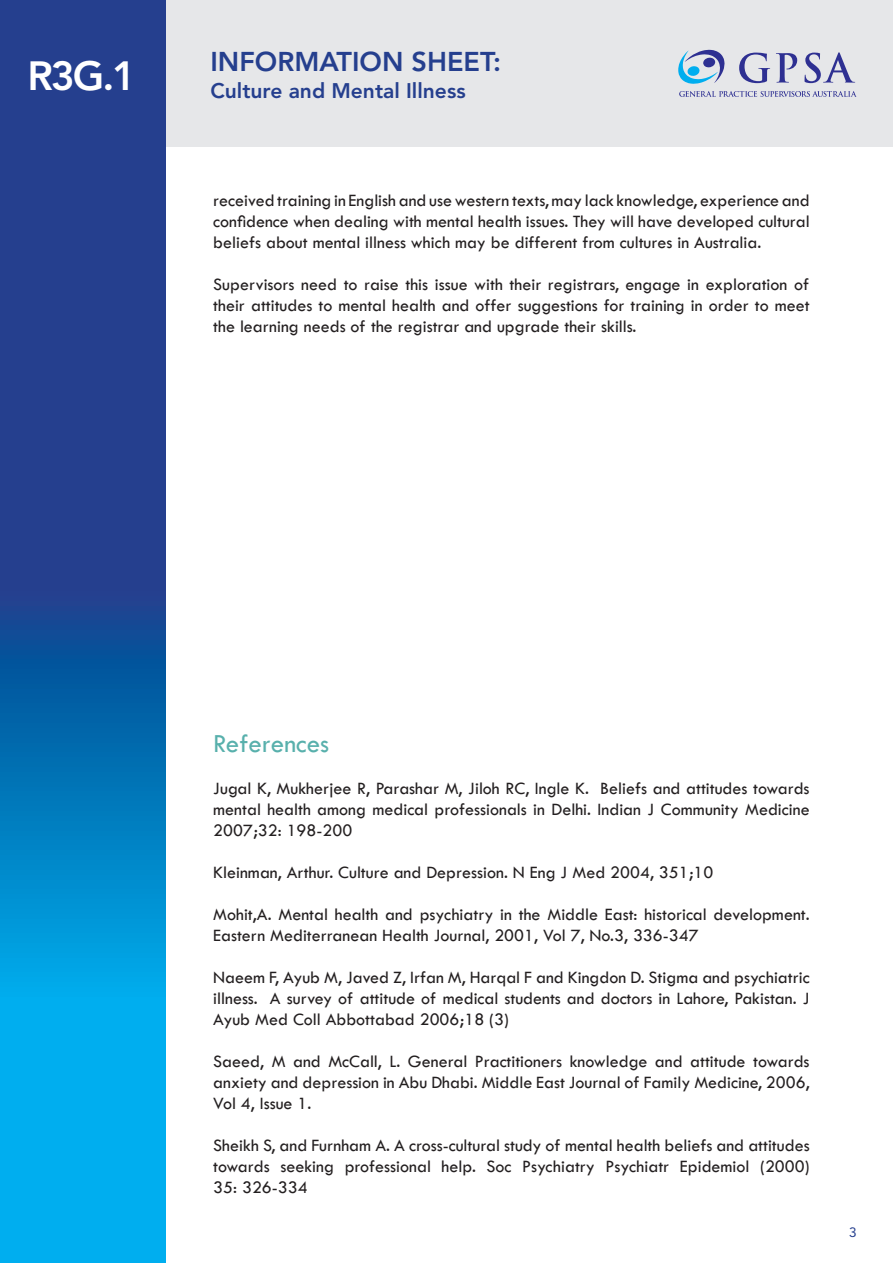
<style>
.page{position:relative;width:893px;height:1263px;background:#fff}
.page>*{position:absolute;margin:0;border:0;box-sizing:border-box;transform-origin:0 0}
.t1{font:800 40.5px "Avenir";color:#fff}
.t2{font:800 27px "Avenir";color:#253f8e}
.t3{font:500 27px "Tw Cen";color:#58b0ac}
.t4{font:800 21px "Avenir";color:#253f8e}
.t5{font:500 18px/21px "Tw Cen";color:#231f20;text-align:justify}
.t6{font:13.5px "Avenir";color:#253f8e}
</style>
<div class="page">
<div style="left:152px;top:0;width:741px;height:147px;background:#e6e7e9"></div>
<svg style="left:0;top:0;width:166px;height:1263px;background:#1268b0"></svg>
<svg style="left:678px;top:50px;width:47px;height:34px"></svg>
<svg style="left:679px;top:91px;width:178px;height:6px"></svg>
<svg style="left:739px;top:53px;width:31px;height:30px"></svg>
<svg style="left:776px;top:53px;width:21px;height:30px"></svg>
<svg style="left:804px;top:52px;width:51px;height:31px"></svg>
<h1 class="t1" style="left:27px;top:52px;width:110px">R3G.1</h1>
<h2 class="t2" style="left:210px;top:46px;width:292px">INFORMATION SHEET:</h2>
<p class="t4" style="left:210px;top:78px;width:257px">Culture and Mental Illness</p>
<p class="t5" style="left:213px;top:190px;width:598px">received training in English and use western texts, may lack knowledge, experience and confidence when dealing with mental health issues. they will have developed cultural beliefs about mental illness which may be different from cultures in Australia.</p>
<p class="t5" style="left:213px;top:274px;width:598px">Supervisors need to raise this issue with their registrars, engage in exploration of their attitudes to mental health and offer suggestions for training in order to meet the learning needs of the registrar and upgrade their skills.</p>
<h2 class="t3" style="left:213px;top:727px;width:117px">References</h2>
<p class="t5" style="left:213px;top:778px;width:598px">Jugal K, Mukherjee R, Parashar M, Jiloh RC, Ingle K. Beliefs and attitudes towards mental health among medical professionals in Delhi. Indian J Community Medicine 2007;32: 198-200</p>
<p class="t5" style="left:213px;top:862px;width:502px">Kleinman, Arthur. Culture and Depression. N Eng J Med 2004, 351;10</p>
<p class="t5" style="left:213px;top:904px;width:598px">Mohit,A. Mental health and psychiatry in the Middle East: historical development. eastern Mediterranean Health Journal, 2001, Vol 7, No.3, 336-347</p>
<p class="t5" style="left:213px;top:967px;width:598px">Naeem F, Ayub M, Javed Z, irfan M, Harqal F and Kingdon D. Stigma and psychiatric illness. A survey of attitude of medical students and doctors in Lahore, Pakistan. J Ayub Med Coll Abbottabad 2006;18 (3)</p>
<p class="t5" style="left:213px;top:1051px;width:598px">Saeed, M and McCall, L. General Practitioners knowledge and attitude towards anxiety and depression in Abu Dhabi. Middle East Journal of Family Medicine, 2006, Vol 4, Issue 1.</p>
<p class="t5" style="left:213px;top:1135px;width:598px">Sheikh S, and Furnham A. A cross-cultural study of mental health beliefs and attitudes towards seeking professional help. Soc Psychiatry Psychiatr Epidemiol (2000)<br>35: 326-334</p>
<p class="t6" style="left:849px;top:1224px;width:9px">3</p>
</div>
